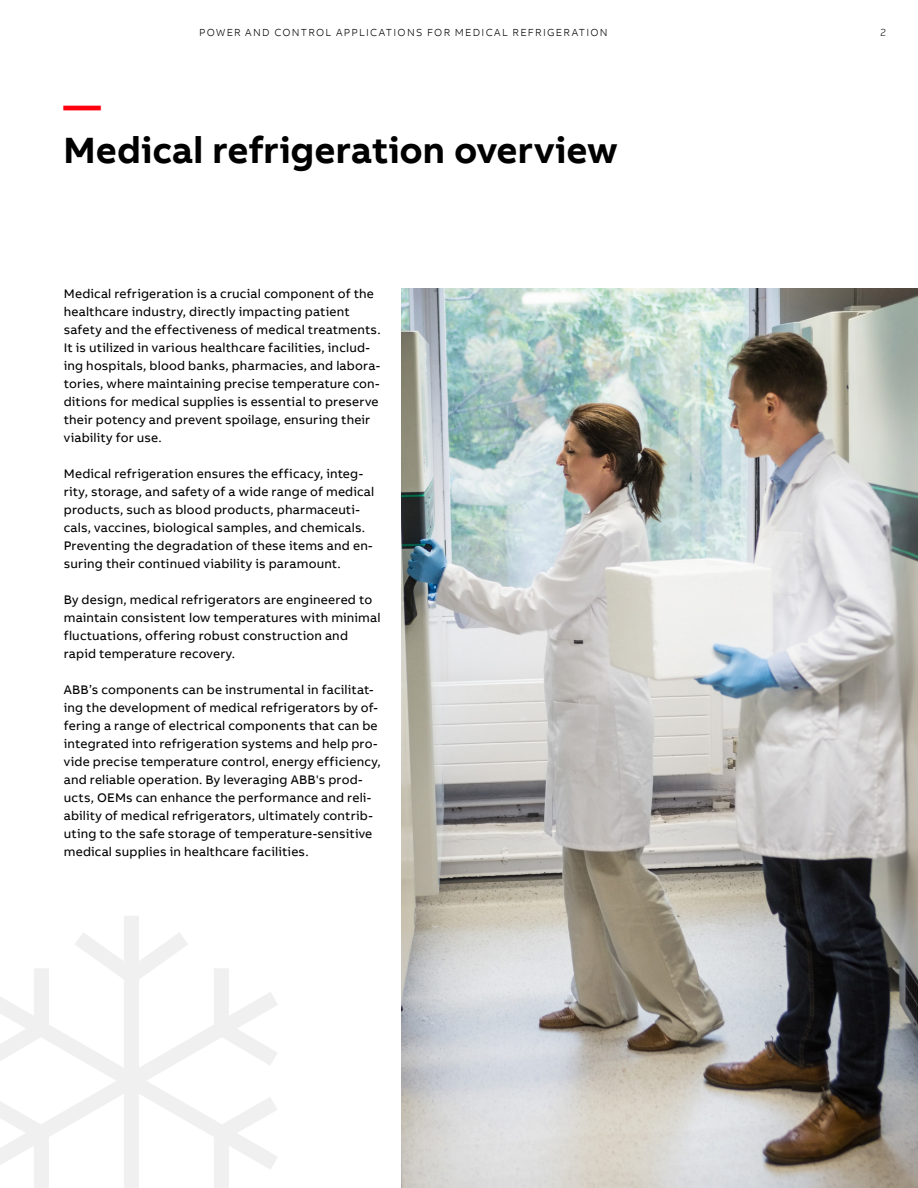
<style>
.page{position:relative;width:918px;height:1188px;background:#fff}
.page>*{position:absolute;margin:0;border:0;box-sizing:border-box;transform-origin:0 0}
.t1{font:700 37.5px "AB Bvoice";color:#000}
.t2{font:700 37.5px "AB Bvoice";color:#ff000f}
.t3{font:12.75px/18px "AB Bvoice";letter-spacing:.015em;color:#000}
.t4{font:300 10.5px "AB Bvoice";letter-spacing:.12em;color:#000}
</style>
<div class="page">
<img style="left:402px;top:289px;width:516px;height:899px">
<svg style="left:0;top:916px;width:278px;height:272px"></svg>
<p class="t4" style="left:199px;top:26px;width:410px">POWER AND CONTROL APPLICATIONS FOR MEDICAL REFRIGERATION</p>
<p class="t4" style="left:881px;top:26px;width:7px">2</p>
<h1 class="t2" style="left:64px;top:81px;width:39px">—</h1>
<h1 class="t1" style="left:64px;top:126px;width:556px">Medical refrigeration overview</h1>
<p class="t3" style="left:64px;top:285px;width:318px">Medical refrigeration is a crucial component of the healthcare industry, directly impacting patient safety and the effectiveness of medical treatments.<br>It is utilized in various healthcare facilities, includ&shy;ing hospitals, blood banks, pharmacies, and labora&shy;tories, where maintaining precise temperature con&shy;ditions for medical supplies is essential to preserve their potency and prevent spoilage, ensuring their viability for use.</p>
<p class="t3" style="left:64px;top:465px;width:312px">Medical refrigeration ensures the efficacy, integ&shy;rity, storage, and safety of a wide range of medical products, such as blood products, pharmaceuti&shy;cals, vaccines, biological samples, and chemicals.<br>Preventing the degradation of these items and en&shy;suring their continued viability is paramount.</p>
<p class="t3" style="left:64px;top:591px;width:318px">By design, medical refrigerators are engineered to maintain consistent low temperatures with minimal fluctuations, offering robust construction and rapid temperature recovery.</p>
<p class="t3" style="left:64px;top:681px;width:318px">ABB’s components can be instrumental in facilitat&shy;ing the development of medical refrigerators by of&shy;fering a range of electrical components that can be integrated into refrigeration systems and help pro&shy;vide precise temperature control, energy efficiency, and reliable operation. By leveraging ABB's prod&shy;ucts, OEMs can enhance the performance and reli&shy;ability of medical refrigerators, ultimately contrib&shy;uting to the safe storage of temperature-sensitive medical supplies in healthcare facilities.</p>
</div>
